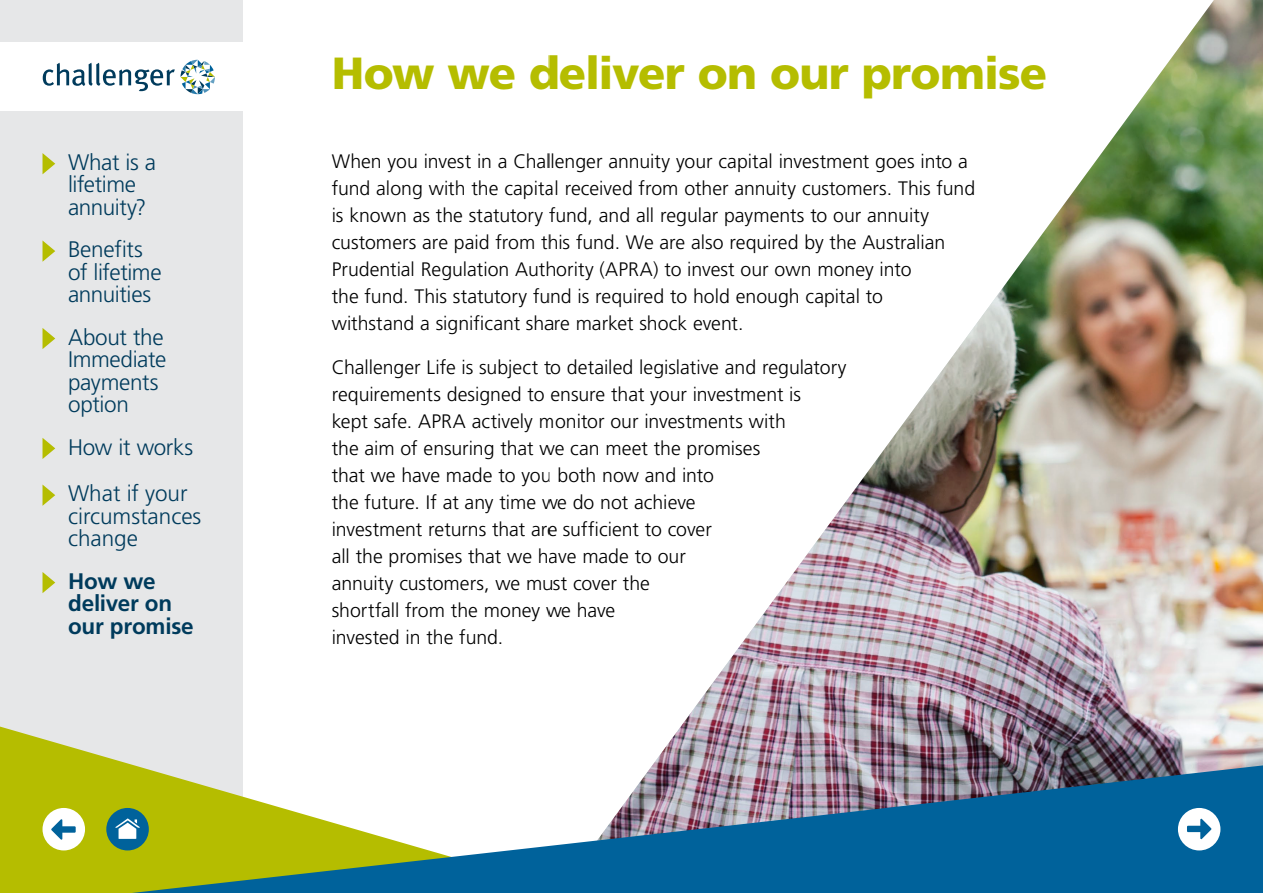
<style>
.page{position:relative;width:1263px;height:893px;background:#fff}
.page>*{position:absolute;margin:0;border:0;box-sizing:border-box;transform-origin:0 0}
.t1{font:900 45px "Frutiger LT Pro";letter-spacing:-.02em;color:#b5bd00}
.t2{font:300 22.5px/22.5px "Frutiger LT Pro";letter-spacing:-.015em;color:#003b5c}
.t3{font:700 22.5px/22.5px "Frutiger LT Pro";letter-spacing:-.01em;color:#003b5c}
.t4{font:300 19.5px/27px "Frutiger LT Pro";color:#000}
</style>
<div class="page">
<img style="left:652px;top:0;width:611px;height:765px">
<div style="left:0;top:0;width:242px;height:893px;background:#e6e7e8"></div>
<svg style="left:0;top:723px;width:243px;height:170px;fill:#b5bd00"></svg>
<svg style="left:132px;top:765px;width:1131px;height:128px"></svg>
<div style="left:0;top:43px;width:251px;height:68px;background:#fff"></div>
<svg style="left:43px;top:60px;width:172px;height:34px"></svg>
<div style="left:106px;top:808px;width:43px;height:42px;background:#00629b;border-radius:50%"></div>
<svg style="left:115px;top:818px;width:25px;height:21px"></svg>
<div style="left:1178px;top:808px;width:42px;height:42px;background:#fff;border-radius:50%"></div>
<svg style="left:1187px;top:818px;width:24px;height:21px"></svg>
<div style="left:43px;top:808px;width:42px;height:42px;background:#fff;border-radius:50%"></div>
<svg style="left:51px;top:819px;width:25px;height:21px"></svg>
<svg style="left:43px;top:153px;width:12px;height:21px"></svg>
<svg style="left:43px;top:241px;width:12px;height:21px"></svg>
<svg style="left:43px;top:328px;width:12px;height:21px"></svg>
<svg style="left:43px;top:438px;width:12px;height:21px"></svg>
<svg style="left:43px;top:485px;width:12px;height:21px"></svg>
<svg style="left:43px;top:572px;width:12px;height:21px"></svg>
<p class="t2" style="left:68px;top:151px;width:90px">What is a lifetime annuity?</p>
<p class="t2" style="left:68px;top:238px;width:95px">Benefits of lifetime annuities</p>
<p class="t2" style="left:68px;top:326px;width:100px">About the<br>Immediate payments option</p>
<p class="t2" style="left:68px;top:424px;width:127px;line-height:46.8px">How it works<br>What if your</p>
<p class="t2" style="left:68px;top:505px;width:135px">circumstances change</p>
<p class="t3" style="left:68px;top:570px;width:127px">How we deliver on our promise</p>
<h1 class="t1" style="left:332px;top:46px;width:717px">How we deliver on our promise</h1>
<p class="t4" style="left:332px;top:148px;width:645px">When you invest in a Challenger annuity your capital investment goes into a fund along with the capital received from other annuity customers. This fund is known as the statutory fund, and all regular payments to our annuity customers are paid from this fund. We are also required by the Australian Prudential Regulation Authority (APRA) to invest our own money into<br>the fund. This statutory fund is required to hold enough capital to<br>withstand a significant share market shock event.</p>
<p class="t4" style="left:332px;top:354px;width:516px">Challenger Life is subject to detailed legislative and regulatory requirements designed to ensure that your investment is<br>kept safe. APRA actively monitor our investments with<br>the aim of ensuring that we can meet the promises<br>that we have made to you both now and into<br>the future. If at any time we do not achieve<br>investment returns that are sufficient to cover<br>all the promises that we have made to our<br>annuity customers, we must cover the<br>shortfall from the money we have<br>invested in the fund.</p>
</div>
